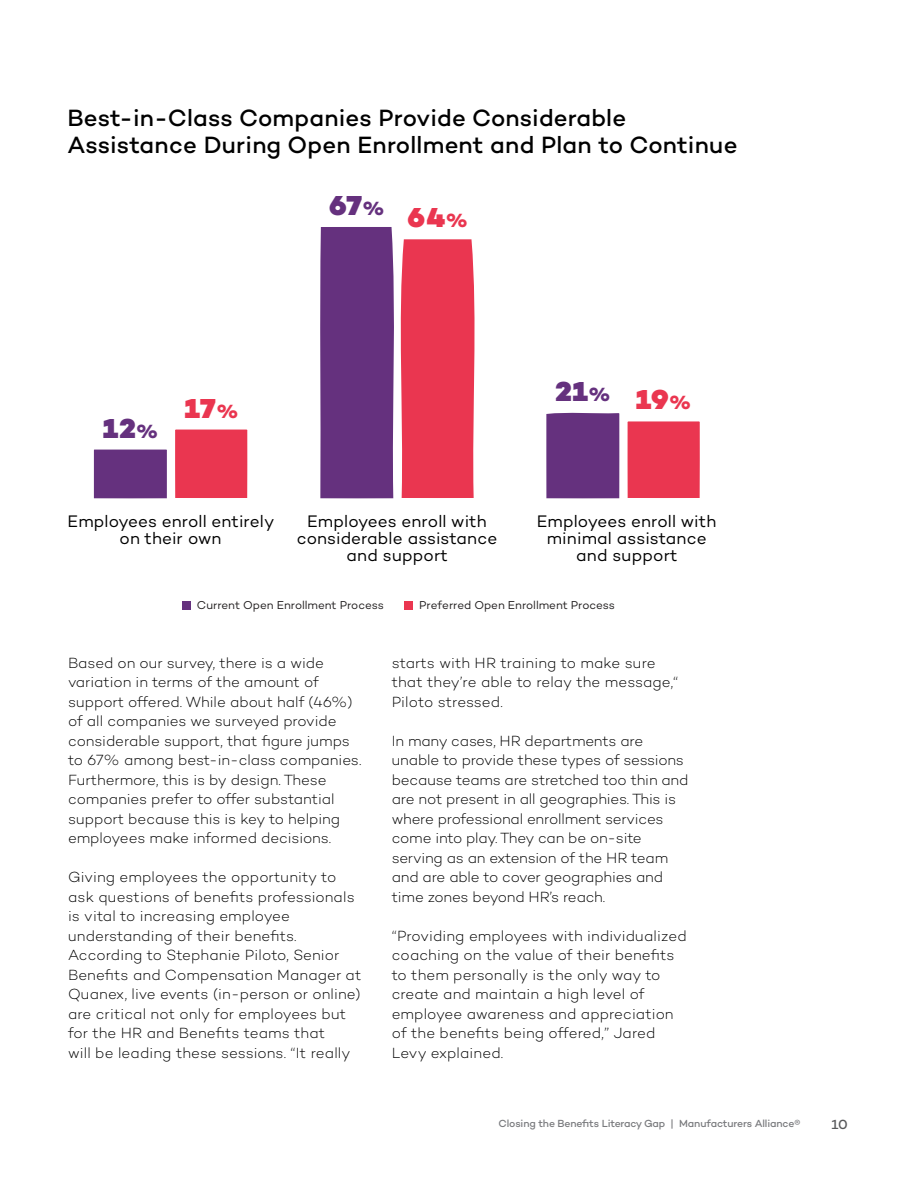
<style>
.page{position:relative;width:918px;height:1188px;background:#fff}
.page>*{position:absolute;margin:0;border:0;box-sizing:border-box;transform-origin:0 0}
.t1{font:900 27.9px "Campton";letter-spacing:.03em;color:#65317e}
.t2{font:900 27.9px "Campton";color:#ea3650}
.t3{font:500 24px/27px "Campton";letter-spacing:.005em;color:#000}
.t4{font:16.95px/17px "Campton";letter-spacing:.005em;color:#000;text-align:center}
.t5{font:300 15px/19.5px "Campton";color:#000}
.t6{font:500 13.5px "Campton";color:#58595b}
.t7{font:11.7px "Campton";letter-spacing:-.005em;color:#221f20}
.t8{font:500 10.5px "Campton";letter-spacing:-.015em;color:#797a7d}
.s1{font-size:19.5px}
.s2{color:#ea3650}
</style>
<div class="page">
<div style="left:93px;top:449px;width:74px;height:49px;background:#65317e"></div>
<div style="left:175px;top:429px;width:73px;height:69px;background:#ea3650"></div>
<svg style="left:320px;top:227px;width:155px;height:271px;background:#ad4776"></svg>
<div style="left:546px;top:412px;width:74px;height:86px;background:#65317e"></div>
<div style="left:627px;top:421px;width:73px;height:77px;background:#ea3650"></div>
<div style="left:182px;top:601px;width:9px;height:9px;background:#65317e"></div>
<div style="left:405px;top:601px;width:8px;height:9px;background:#ea3650"></div>
<h2 class="t3" style="left:68px;top:104px;width:672px">Best-in-Class Companies Provide Considerable<br>Assistance During Open Enrollment and Plan to Continue</h2>
<h1 class="t1" style="left:103px;top:410px;width:57px">12<span class="s1">%</span></h1>
<h1 class="t2" style="left:184px;top:390px;width:55px">17<span class="s1">%</span></h1>
<h1 class="t1" style="left:329px;top:188px;width:140px">67<span class="s1">%</span> <span class="s2">64</span><sub>%</sub></h1>
<h1 class="t1" style="left:555px;top:374px;width:137px">21<span class="s1">%</span> <span class="s2">19</span><sub>%</sub></h1>
<p class="t4" style="left:67px;top:512px;width:208px">Employees enroll entirely on their own</p>
<p class="t4" style="left:297px;top:512px;width:202px">Employees enroll with considerable assistance and support</p>
<p class="t4" style="left:537px;top:512px;width:181px">Employees enroll with minimal assistance and support</p>
<p class="t7" style="left:197px;top:598px;width:189px">Current Open Enrollment Process</p>
<p class="t7" style="left:419px;top:598px;width:197px">Preferred Open Enrollment Process</p>
<p class="t5" style="left:68px;top:653px;width:295px">Based on our survey, there is a wide variation in terms of the amount of support offered. While about half (46%) of all companies we surveyed provide considerable support, that figure jumps to 67% among best-in-class companies.<br>Furthermore, this is by design. These companies prefer to offer substantial support because this is key to helping employees make informed decisions.</p>
<p class="t5" style="left:68px;top:867px;width:295px">Giving employees the opportunity to ask questions of benefits professionals is vital to increasing employee understanding of their benefits.<br>According to Stephanie Piloto, Senior Benefits and Compensation Manager at Quanex, live events (in-person or online) are critical not only for employees but for the HR and Benefits teams that<br>will be leading these sessions. “It really</p>
<p class="t5" style="left:392px;top:653px;width:288px">starts with HR training to make sure that they’re able to relay the message,“<br>Piloto stressed.</p>
<p class="t5" style="left:392px;top:731px;width:298px">In many cases, HR departments are unable to provide these types of sessions because teams are stretched too thin and are not present in all geographies. This is where professional enrollment services come into play. They can be on-site serving as an extension of the HR team and are able to cover geographies and time zones beyond HR’s reach.</p>
<p class="t5" style="left:392px;top:926px;width:296px">“Providing employees with individualized coaching on the value of their benefits to them personally is the only way to create and maintain a high level of employee awareness and appreciation of the benefits being offered,” Jared Levy explained.</p>
<p class="t8" style="left:499px;top:1117px;width:303px">Closing the Benefits Literacy Gap | Manufacturers Alliance®</p>
<p class="t6" style="left:832px;top:1116px;width:18px">10</p>
</div>
